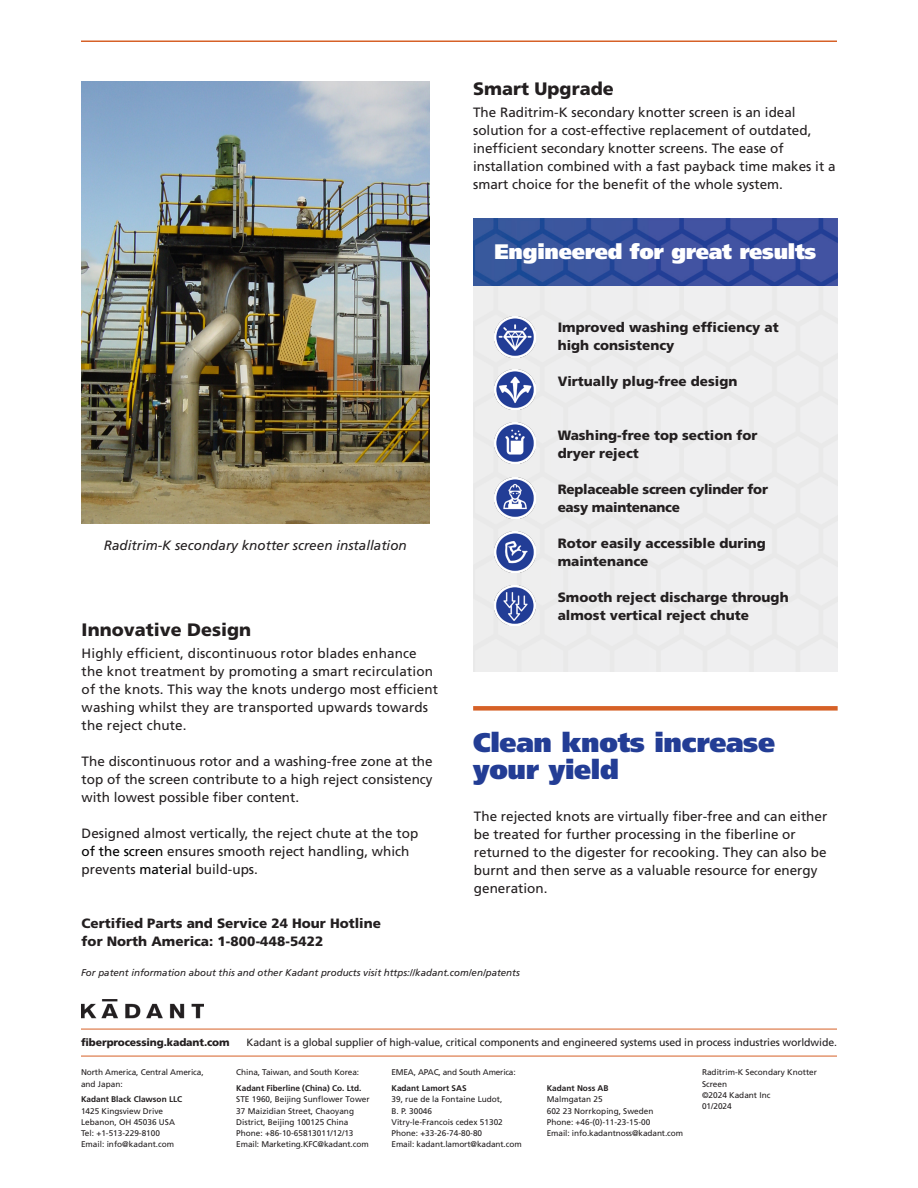
<style>
.page{position:relative;width:918px;height:1188px;background:#fff}
.page>*{position:absolute;margin:0;border:0;box-sizing:border-box;transform-origin:0 0}
.KADANT_BROCHURE_SMALL_MESSAGE_HEADER{font:900 27px/27px "Frutiger LT Std";letter-spacing:-.01em;color:#233d95}
.KADANT_BROCHURE_SIDE_BAR_HEADER{font:900 21px "Frutiger LT Std";letter-spacing:-.01em;color:#fff}
.KADANT_BROCHURE_SUB_HEADER{font:900 18px "Frutiger LT Std";color:#231f20}
.Body_Text{font:13.5px/18px "Frutiger LT Std";color:#231f20}
.KADANT_BROCHURE_INTRO_MESSAGE_HEADER{font:13.5px/18px "Frutiger LT Std";letter-spacing:.01em;color:#231f20}
.KADANT_BROCHURE_BULLETS_BLACK{font:900 13.5px/18px "Frutiger LT Std";color:#231f20}
.KADANT_BROCHURE_BULLETS_INDENT{font:900 13.5px "Frutiger LT Std";color:#231f20}
.KADANT_BROCHURE_CAPTIONS_BOLD{font:italic 13.5px "Frutiger LT Std";color:#231f20}
.KADANT_BROCHURE_BULLETS_BLACK-2{font:900 13.5px/18px "Frutiger LT Std";letter-spacing:-.02em;color:#231f20}
.KADANT_BROCHURE_BULLETS_BLACK_INDENT{font:900 13.5px/18px "Frutiger LT Std";color:#231f20}
.t1{font:10.5px "Frutiger LT Std";letter-spacing:-.01em;color:#231f20}
.t2{font:900 10.5px "Frutiger LT Std";letter-spacing:-.01em;color:#231f20}
.KADANT_BROCHURE_BULLETS_INDENT-2{font:italic 9.75px "Frutiger LT Std";color:#231f20}
.t3{font:8.25px/11.2px "Frutiger LT Std";color:#231f20}
.t4{font:700 8.25px "Frutiger LT Std";color:#231f20}
.t5{font:8.25px "Frutiger LT Std";letter-spacing:-.02em;color:#231f20}
.s1{color:#000}
</style>
<div class="page">
<hr style="left:81px;top:40px;width:756px;height:2px;background:#d66127">
<hr style="left:81px;top:1056px;width:756px;height:1px;background:#d66127">
<hr style="left:81px;top:1029px;width:756px;height:1px;background:#d66127">
<img style="left:81px;top:999px;width:123px;height:19px">
<img style="left:81px;top:81px;width:348px;height:442px">
<div style="left:473px;top:706px;width:365px;height:5px;background:#d66127"></div>
<img style="left:473px;top:218px;width:365px;height:68px">
<img style="left:495px;top:317px;width:40px;height:40px">
<img style="left:495px;top:369px;width:40px;height:41px">
<img style="left:495px;top:423px;width:40px;height:40px">
<img style="left:495px;top:585px;width:40px;height:41px">
<img style="left:495px;top:532px;width:40px;height:40px">
<img style="left:495px;top:478px;width:40px;height:41px">
<p class="KADANT_BROCHURE_SUB_HEADER" style="left:473px;top:77px;width:142px">Smart Upgrade</p>
<p class="Body_Text" style="left:473px;top:103px;width:364px">The Raditrim-K secondary knotter screen is an ideal solution for a cost-effective replacement of outdated, inefficient secondary knotter screens. The ease of installation combined with a fast payback time makes it a smart choice for the benefit of the whole system.</p>
<p class="KADANT_BROCHURE_SIDE_BAR_HEADER" style="left:494px;top:239px;width:323px">Engineered for great results</p>
<p class="KADANT_BROCHURE_CAPTIONS_BOLD" style="left:104px;top:537px;width:305px">Raditrim-K secondary knotter screen installation</p>
<p class="KADANT_BROCHURE_SUB_HEADER" style="left:82px;top:618px;width:171px">Innovative Design</p>
<p class="KADANT_BROCHURE_INTRO_MESSAGE_HEADER" style="left:82px;top:644px;width:358px">Highly efficient, discontinuous rotor blades enhance the knot treatment by promoting a smart recirculation of the knots. This way the knots undergo most efficient washing whilst they are transported upwards towards the reject chute.</p>
<p class="Body_Text" style="left:82px;top:752px;width:353px;text-align:justify">The discontinuous rotor and a washing-free zone at the top of the screen contribute to a high reject consistency with lowest possible fiber content.</p>
<p class="Body_Text" style="left:82px;top:824px;width:338px">Designed almost vertically, the reject chute at the top <span class="s1">of the screen</span> ensures smooth reject handling, which prevents <span class="s1">material</span> build-ups.</p>
<p class="KADANT_BROCHURE_BULLETS_INDENT" style="left:82px;top:915px;width:301px">Certified Parts and Service 24 Hour Hotline</p>
<p class="KADANT_BROCHURE_BULLETS_INDENT" style="left:82px;top:933px;width:243px">for North America: 1-800-448-5422</p>
<p class="KADANT_BROCHURE_BULLETS_BLACK_INDENT" style="left:558px;top:318px;width:223px">Improved washing efficiency at high consistency</p>
<p class="KADANT_BROCHURE_BULLETS_BLACK" style="left:558px;top:372px;width:181px">Virtually plug-free design</p>
<p class="KADANT_BROCHURE_BULLETS_BLACK" style="left:558px;top:426px;width:201px">Washing-free top section for dryer reject</p>
<p class="KADANT_BROCHURE_BULLETS_BLACK-2" style="left:558px;top:480px;width:212px">Replaceable screen cylinder for easy maintenance</p>
<p class="KADANT_BROCHURE_BULLETS_BLACK" style="left:558px;top:534px;width:210px">Rotor easily accessible during maintenance</p>
<p class="KADANT_BROCHURE_BULLETS_BLACK" style="left:558px;top:588px;width:233px">Smooth reject discharge through almost vertical reject chute</p>
<p class="KADANT_BROCHURE_SMALL_MESSAGE_HEADER" style="left:473px;top:729px;width:303px">Clean knots increase your yield</p>
<p class="Body_Text" style="left:474px;top:807px;width:355px">The rejected knots are virtually fiber-free and can either be treated for further processing in the fiberline or returned to the digester for recooking. They can also be burnt and then serve as a valuable resource for energy generation.</p>
<p class="KADANT_BROCHURE_BULLETS_INDENT-2" style="left:81px;top:966px;width:440px">For patent information about this and other Kadant products visit https://kadant.com/en/patents</p>
<p class="t2" style="left:81px;top:1036px;width:150px">fiberprocessing.kadant.com</p>
<p class="t1" style="left:247px;top:1036px;width:592px">Kadant is a global supplier of high-value, critical components and engineered systems used in process industries worldwide.</p>
<p class="t3" style="left:81px;top:1067px;width:124px">North America, Central America, and Japan:</p>
<p class="t4" style="left:81px;top:1095px;width:103px">Kadant Black Clawson LLC</p>
<p class="t3" style="left:81px;top:1105px;width:95px">1425 Kingsview Drive<br>Lebanon, OH 45036 USA<br>Tel: +1-513-229-8100<br>Email: info@kadant.com</p>
<p class="t3" style="left:236px;top:1067px;width:124px">China, Taiwan, and South Korea:</p>
<p class="t4" style="left:236px;top:1083px;width:127px">Kadant Fiberline (China) Co. Ltd.</p>
<p class="t3" style="left:236px;top:1094px;width:135px">STE 1960, Beijing Sunflower Tower<br>37 Maizidian Street, Chaoyang<br>District, Beijing 100125 China<br>Phone: +86-10-65813011/12/13<br>Email: Marketing.KFC@kadant.com</p>
<p class="t5" style="left:392px;top:1068px;width:126px">EMEA, APAC, and South America:</p>
<p class="t4" style="left:392px;top:1083px;width:77px">Kadant Lamort SAS</p>
<p class="t3" style="left:392px;top:1094px;width:132px">39, rue de la Fontaine Ludot,<br>B. P. 30046<br>Vitry-le-Francois cedex 51302<br>Phone: +33-26-74-80-80<br>Email: kadant.lamort@kadant.com</p>
<p class="t3" style="left:702px;top:1067px;width:117px">Raditrim-K Secondary Knotter<br>Screen<br>©2024 Kadant Inc<br>01/2024</p>
<p class="t4" style="left:547px;top:1083px;width:63px">Kadant Noss AB</p>
<p class="t3" style="left:547px;top:1094px;width:138px">Malmgatan 25<br>602 23 Norrkoping, Sweden<br>Phone: +46-(0)-11-23-15-00<br>Email: info.kadantnoss@kadant.com</p>
</div>
